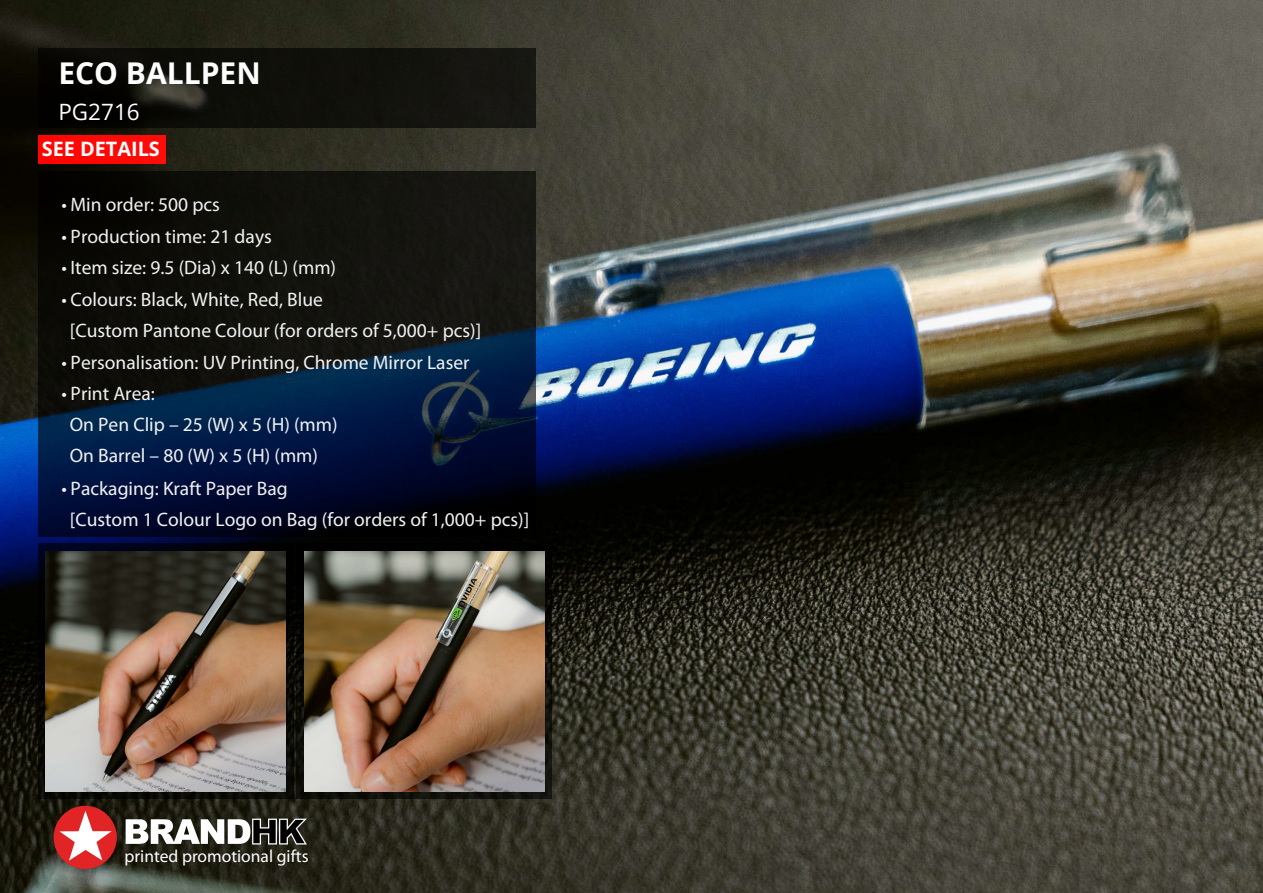
<style>
.page{position:relative;width:1263px;height:893px;background:#fff}
.page>*{position:absolute;margin:0;border:0;box-sizing:border-box;transform-origin:0 0}
.t1{font:700 30px "Open Sans";color:#fff}
.t2{font:22.5px "Open Sans";color:#fff}
.t3{font:700 19.8px "Open Sans";color:#fff}
.t4{font:19.5px/31.5px "Myriad Pro";color:#f1f1f2}
.t5{font:17.55px "Myriad Pro";color:#fff}
</style>
<div class="page">
<img style="left:0;top:0;width:1262px;height:893px">
<div style="left:53px;top:805px;width:64px;height:64px;background:#e12426;border-radius:50%"></div>
<svg style="left:59px;top:811px;width:53px;height:50px"></svg>
<svg style="left:126px;top:819px;width:181px;height:25px"></svg>
<svg style="left:39px;top:48px;width:497px;height:79px;background:#10100b"></svg>
<svg style="left:39px;top:172px;width:497px;height:365px;background:#09111e"></svg>
<div style="left:38px;top:135px;width:128px;height:28px;background:#ff0905"></div>
<svg style="left:38px;top:544px;width:255px;height:255px;background:#0e0e10"></svg>
<img style="left:46px;top:551px;width:240px;height:240px">
<svg style="left:297px;top:544px;width:255px;height:255px;background:#13120e"></svg>
<img style="left:304px;top:551px;width:240px;height:240px">
<h1 class="t1" style="left:58px;top:53px;width:204px">ECO BALLPEN</h1>
<p class="t2" style="left:58px;top:97px;width:83px">PG2716</p>
<p class="t3" style="left:42px;top:136px;width:120px">SEE DETAILS</p>
<p class="t4" style="left:62px;top:188px;width:160px">• Min order: 500 pcs</p>
<p class="t4" style="left:62px;top:220px;width:212px">• Production time: 21 days</p>
<p class="t4" style="left:62px;top:251px;width:276px">• Item size: 9.5 (Dia) x 140 (L) (mm)</p>
<p class="t4" style="left:70px;top:283px;width:413px;text-indent:-8px">• Colours: Black, White, Red, Blue<br>[Custom Pantone Colour (for orders of 5,000+ pcs)]</p>
<p class="t4" style="left:62px;top:346px;width:409px">• Personalisation: UV Printing, Chrome Mirror Laser</p>
<p class="t4" style="left:70px;top:378px;width:269px;line-height:31px;text-indent:-8px">• Print Area:<br>On Pen Clip – 25 (W) x 5 (H) (mm)<br>On Barrel – 80 (W) x 5 (H) (mm)</p>
<p class="t4" style="left:70px;top:472px;width:461px;text-indent:-8px">• Packaging: Kraft Paper Bag<br>[Custom 1 Colour Logo on Bag (for orders of 1,000+ pcs)]</p>
<p class="t5" style="left:125px;top:845px;width:186px">printed promotional gifts</p>
</div>
